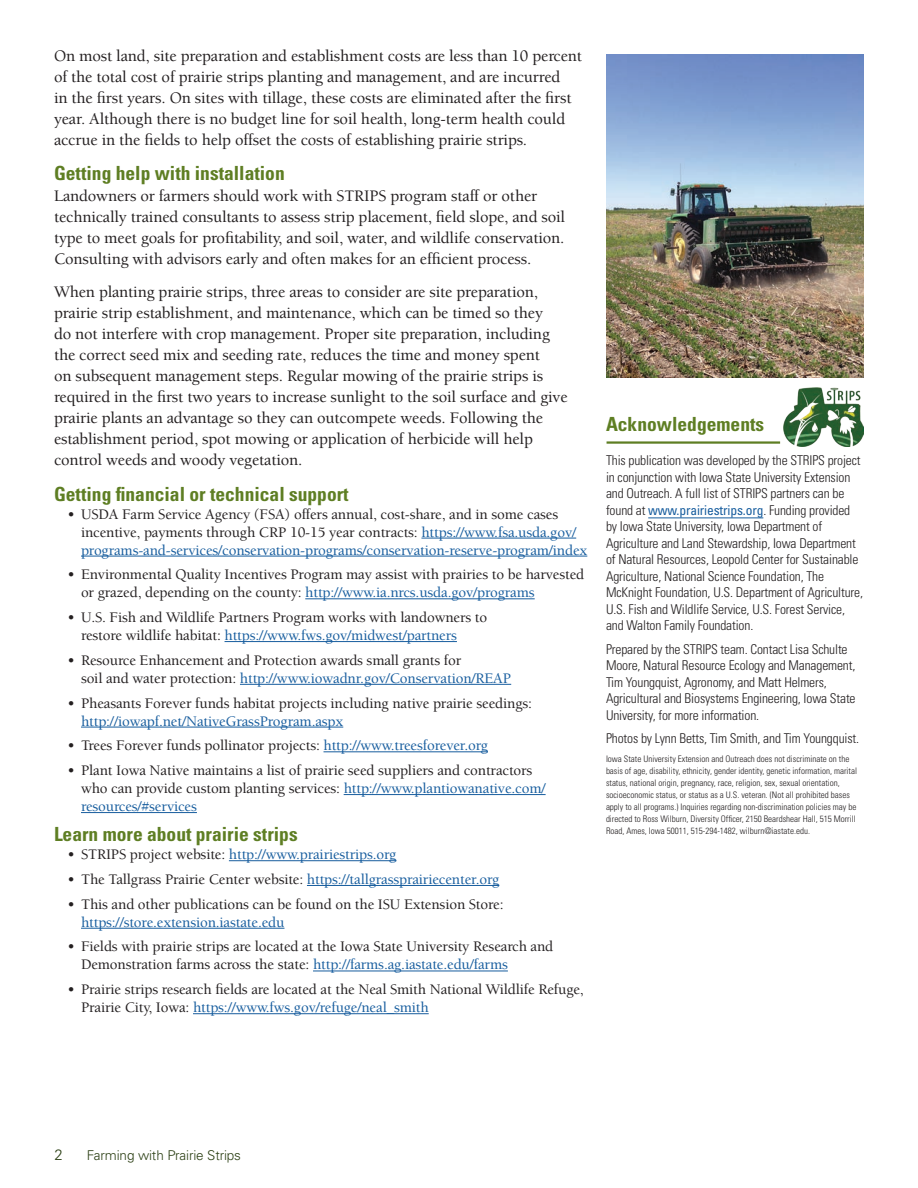
<style>
.page{position:relative;width:918px;height:1188px;background:#fff}
.page>*{position:absolute;margin:0;border:0;box-sizing:border-box;transform-origin:0 0}
.Subhead{font:700 condensed 19.5px "Univers LT Std";color:#5e7e23}
.body_copy{font:500 16.5px/21px "Berkeley Std";letter-spacing:-.01em;color:#231f20}
.t1{font:500 15px/18px "Berkeley Std";letter-spacing:-.01em;color:#231f20}
.t2{font:500 15px "Berkeley Std";letter-spacing:-.01em;color:#175d9e}
.body_copy-2{font:300 15px "Univers LT Std";color:#2c4015}
.Acknowledgements{font:300 condensed 13.5px/16.5px "Univers LT Std";letter-spacing:-.01em;color:#231f20}
.body_copy-3{font:300 13.5px "Univers LT Std";letter-spacing:-.01em;color:#2c4015}
.justice_statement{font:300 condensed 9px/12px "Univers LT Std";color:#231f20}
.s1{color:#175d9e}
.s2{color:#231f20}
.s3{font-weight:400;color:#175d9e}
</style>
<div class="page">
<img style="left:784px;top:387px;width:80px;height:60px">
<hr style="left:421px;top:538px;width:155px;height:1px;background:#175d9e">
<hr style="left:81px;top:556px;width:506px;height:1px;background:#175d9e">
<hr style="left:305px;top:598px;width:230px;height:1px;background:#175d9e">
<hr style="left:225px;top:641px;width:232px;height:1px;background:#175d9e">
<hr style="left:240px;top:684px;width:271px;height:1px;background:#175d9e">
<hr style="left:81px;top:727px;width:262px;height:1px;background:#175d9e">
<hr style="left:324px;top:751px;width:164px;height:1px;background:#175d9e">
<hr style="left:344px;top:794px;width:202px;height:1px;background:#175d9e">
<hr style="left:81px;top:812px;width:116px;height:1px;background:#175d9e">
<hr style="left:229px;top:860px;width:167px;height:1px;background:#175d9e">
<hr style="left:307px;top:885px;width:192px;height:1px;background:#175d9e">
<hr style="left:81px;top:928px;width:204px;height:1px;background:#175d9e">
<hr style="left:313px;top:971px;width:195px;height:1px;background:#175d9e">
<hr style="left:193px;top:1013px;width:236px;height:1px;background:#175d9e">
<img style="left:606px;top:54px;width:258px;height:324px">
<hr style="left:607px;top:441px;width:173px;height:3px;background:#5e7e23">
<hr style="left:648px;top:518px;width:115px;height:1px;background:#175d9e">
<p class="body_copy" style="left:54px;top:46px;width:530px">On most land, site preparation and establishment costs are less than 10 percent of the total cost of prairie strips planting and management, and are incurred<br>in the first years. On sites with tillage, these costs are eliminated after the first year. Although there is no budget line for soil health, long-term health could accrue in the fields to help offset the costs of establishing prairie strips.</p>
<p class="Subhead" style="left:54px;top:162px;width:232px">Getting help with installation</p>
<p class="body_copy" style="left:54px;top:186px;width:513px">Landowners or farmers should work with STRIPS program staff or other technically trained consultants to assess strip placement, field slope, and soil type to meet goals for profitability, and soil, water, and wildlife conservation.<br>Consulting with advisors early and often makes for an efficient process.</p>
<p class="body_copy" style="left:54px;top:282px;width:515px">When planting prairie strips, three areas to consider are site preparation, prairie strip establishment, and maintenance, which can be timed so they<br>do not interfere with crop management. Proper site preparation, including the correct seed mix and seeding rate, reduces the time and money spent<br>on subsequent management steps. Regular mowing of the prairie strips is required in the first two years to increase sunlight to the soil surface and give prairie plants an advantage so they can outcompete weeds. Following the establishment period, spot mowing or application of herbicide will help control weeds and woody vegetation.</p>
<p class="Subhead" style="left:54px;top:482px;width:296px">Getting financial or technical support</p>
<p class="t1" style="left:81px;top:505px;width:508px;text-indent:-14px">• USDA Farm Service Agency (FSA) offers annual, cost-share, and in some cases incentive, payments through CRP 10-15 year contracts: <span class="s1">https://www.fsa.usda.gov/ programs-and-services/conservation-programs/conservation-reserve-program/index</span></p>
<p class="t1" style="left:81px;top:566px;width:505px;text-indent:-14px">• Environmental Quality Incentives Program may assist with prairies to be harvested or grazed, depending on the county: <span class="s1">http://www.ia.nrcs.usda.gov/programs</span></p>
<p class="t1" style="left:81px;top:609px;width:408px;text-indent:-14px">• U.S. Fish and Wildlife Partners Program works with landowners to restore wildlife habitat: <span class="s1">https://www.fws.gov/midwest/partners</span></p>
<p class="t1" style="left:81px;top:651px;width:432px;text-indent:-14px">• Resource Enhancement and Protection awards small grants for<br>soil and water protection: <span class="s1">http://www.iowadnr.gov/Conservation/REAP</span></p>
<p class="t1" style="left:81px;top:694px;width:453px;text-indent:-14px">• Pheasants Forever funds habitat projects including native prairie seedings: <span class="s1">http://iowapf.net/NativeGrassProgram.aspx</span></p>
<p class="t1" style="left:68px;top:737px;width:422px">• Trees Forever funds pollinator projects: <span class="s1">http://www.treesforever.org</span></p>
<p class="t1" style="left:81px;top:762px;width:466px;text-indent:-14px">• Plant Iowa Native maintains a list of prairie seed suppliers and contractors who can provide custom planting services: <span class="s1">http://www.plantiowanative.com/ resources/#services</span></p>
<p class="Subhead" style="left:54px;top:822px;width:245px">Learn more about prairie strips</p>
<p class="t2" style="left:68px;top:847px;width:330px"><span class="s2">• STRIPS project website:</span> http://www.prairiestrips.org</p>
<p class="t1" style="left:68px;top:871px;width:433px">• The Tallgrass Prairie Center website: <span class="s1">https://tallgrassprairiecenter.org</span></p>
<p class="t1" style="left:81px;top:895px;width:424px;text-indent:-14px">• This and other publications can be found on the ISU Extension Store: <span class="s1">https://store.extension.iastate.edu</span></p>
<p class="t1" style="left:81px;top:938px;width:474px;text-indent:-14px">• Fields with prairie strips are located at the Iowa State University Research and<br>Demonstration farms across the state: <span class="s1">http://farms.ag.iastate.edu/farms</span></p>
<p class="t1" style="left:81px;top:981px;width:504px;text-indent:-14px">• Prairie strips research fields are located at the Neal Smith National Wildlife Refuge,<br>Prairie City, Iowa: <span class="s1">https://www.fws.gov/refuge/neal_smith</span></p>
<p class="Subhead" style="left:606px;top:412px;width:160px">Acknowledgements</p>
<p class="Acknowledgements" style="left:606px;top:452px;width:259px">This publication was developed by the STRIPS project in conjunction with Iowa State University Extension and Outreach. A full list of STRIPS partners can be found at <span class="s3">www.prairiestrips.org</span>. Funding provided by Iowa State University, Iowa Department of Agriculture and Land Stewardship, Iowa Department of Natural Resources, Leopold Center for Sustainable Agriculture, National Science Foundation, The McKnight Foundation, U.S. Department of Agriculture, U.S. Fish and Wildlife Service, U.S. Forest Service, and Walton Family Foundation.</p>
<p class="Acknowledgements" style="left:606px;top:641px;width:251px">Prepared by the STRIPS team. Contact Lisa Schulte Moore, Natural Resource Ecology and Management, Tim Youngquist, Agronomy, and Matt Helmers, Agricultural and Biosystems Engineering, Iowa State University, for more information.</p>
<p class="Acknowledgements" style="left:606px;top:730px;width:255px">Photos by Lynn Betts, Tim Smith, and Tim Youngquist.</p>
<p class="justice_statement" style="left:606px;top:752px;width:253px">Iowa State University Extension and Outreach does not discriminate on the basis of age, disability, ethnicity, gender identity, genetic information, marital status, national origin, pregnancy, race, religion, sex, sexual orientation, socioeconomic status, or status as a U.S. veteran. (Not all prohibited bases apply to all programs.) Inquiries regarding non-discrimination policies may be directed to Ross Wilburn, Diversity Officer, 2150 Beardshear Hall, 515 Morrill Road, Ames, Iowa 50011, 515-294-1482, wilburn@iastate.edu.</p>
<p class="body_copy-2" style="left:55px;top:1146px;width:10px">2</p>
<p class="body_copy-3" style="left:87px;top:1147px;width:156px">Farming with Prairie Strips</p>
</div>
